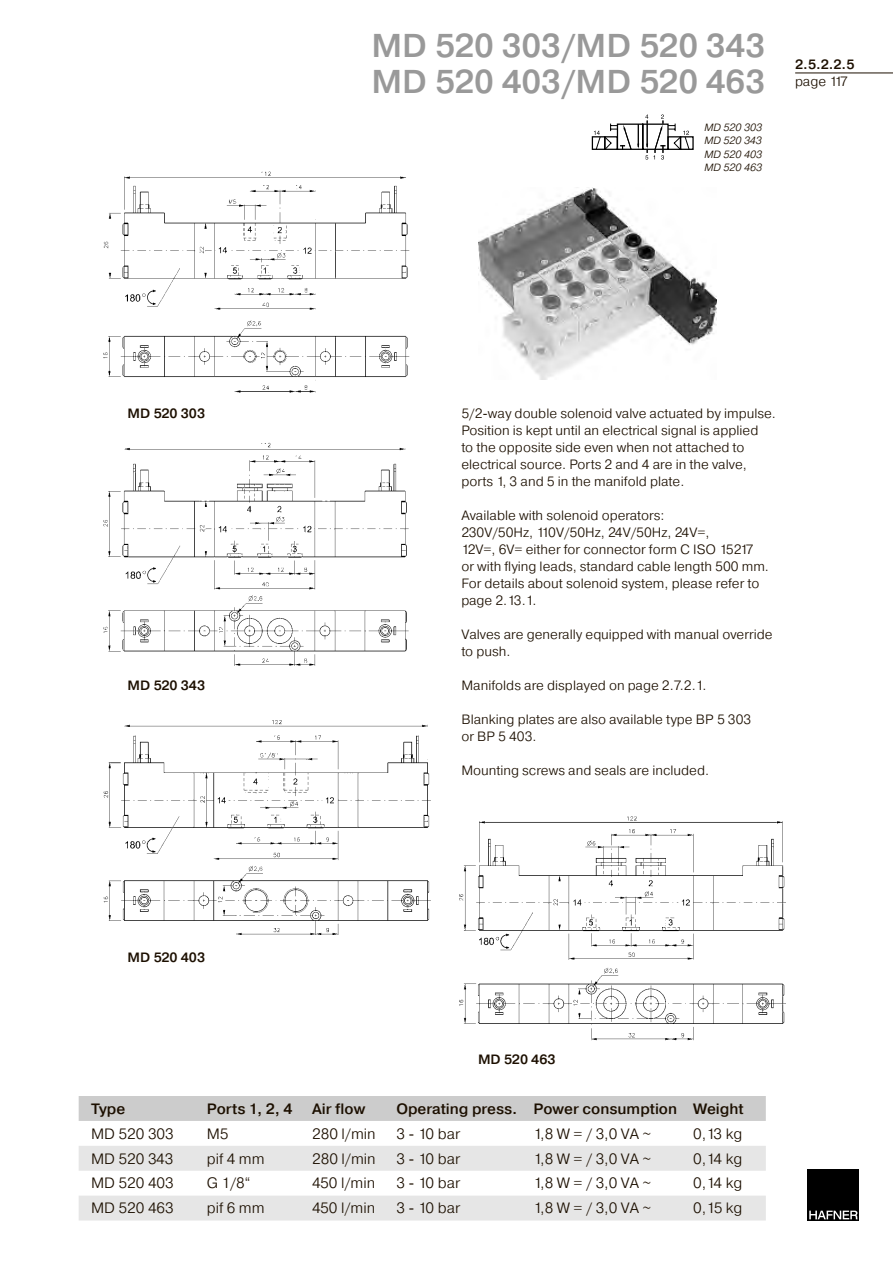
<style>
.page{position:relative;width:893px;height:1263px;background:#fff}
.page>*{position:absolute;margin:0;border:0;box-sizing:border-box;transform-origin:0 0}
.t1{font:500 33px "Pragmatica";color:#999}
.t2{font:300 15px "Pragmatica";color:#1c0f00}
.t3{font:500 15px "Pragmatica";color:#1c0f00}
.t4{font:300 13.5px/17px "Pragmatica";color:#1c0f00}
.t5{font:500 13.5px "Pragmatica";color:#1c0f00}
.t6{font:italic 300 10.5px/13.5px "Pragmatica";color:#1c0f00;text-align:justify}
</style>
<div class="page">
<div style="left:808px;top:1169px;width:51px;height:51px;background:#000"></div>
<svg style="left:809px;top:1210px;width:49px;height:9px"></svg>
<img style="left:478px;top:187px;width:238px;height:193px">
<div style="left:592px;top:136px;width:13px;height:14px;border:1px solid #000"></div>
<div style="left:680px;top:136px;width:14px;height:14px;border:1px solid #000"></div>
<svg style="left:594px;top:114px;width:96px;height:46px"></svg>
<img style="left:103px;top:442px;width:306px;height:224px">
<img style="left:103px;top:171px;width:307px;height:222px">
<img style="left:459px;top:816px;width:327px;height:225px">
<img style="left:103px;top:720px;width:328px;height:215px">
<hr style="left:795px;top:73px;width:98px;height:1px;background:#1c0f00">
<div style="left:79px;top:1096px;width:687px;height:25px;background:#ccc"></div>
<svg style="left:79px;top:1146px;width:687px;height:74px;fill:#e6e6e6"></svg>
<h1 class="t1" style="left:371px;top:25px;width:395px">MD 520 303/MD 520 343</h1>
<h1 class="t1" style="left:371px;top:61px;width:395px">MD 520 403/MD 520 463</h1>
<p class="t6" style="left:705px;top:120px;width:59px">MD 520 303<br>MD 520 343<br>MD 520 403<br>MD 520 463</p>
<p class="t5" style="left:795px;top:56px;width:61px">2.5.2.2.5</p>
<p class="t4" style="left:795px;top:73px;width:54px">page 117</p>
<p class="t5" style="left:128px;top:404px;width:79px">MD 520 303</p>
<p class="t5" style="left:128px;top:677px;width:79px">MD 520 343</p>
<p class="t5" style="left:128px;top:949px;width:79px">MD 520 403</p>
<p class="t4" style="left:461px;top:404px;width:316px">5/2-way double solenoid valve actuated by impulse.<br>Position is kept until an electrical signal is applied<br>to the opposite side even when not attached to electrical source. Ports 2 and 4 are in the valve, ports 1, 3 and 5 in the manifold plate.</p>
<p class="t4" style="left:461px;top:506px;width:309px">Available with solenoid operators:<br>230V/50Hz, 110V/50Hz, 24V/50Hz, 24V=,<br>12V=, 6V= either for connector form C ISO 15217 or with flying leads, standard cable length 500 mm.<br>For details about solenoid system, please refer to page 2.13.1.</p>
<p class="t4" style="left:461px;top:625px;width:313px">Valves are generally equipped with manual override to push.</p>
<p class="t4" style="left:461px;top:676px;width:247px">Manifolds are displayed on page 2.7.2.1.</p>
<p class="t4" style="left:461px;top:710px;width:291px">Blanking plates are also available type BP 5 303 or BP 5 403.</p>
<p class="t4" style="left:461px;top:761px;width:249px">Mounting screws and seals are included.</p>
<p class="t5" style="left:478px;top:1050px;width:79px">MD 520 463</p>
<p class="t3" style="left:91px;top:1099px;width:36px">Type</p>
<p class="t3" style="left:207px;top:1099px;width:87px">Ports 1, 2, 4</p>
<p class="t3" style="left:312px;top:1099px;width:55px">Air flow</p>
<p class="t3" style="left:396px;top:1099px;width:349px">Operating press. Power consumption Weight</p>
<p class="t2" style="left:91px;top:1124px;width:84px">MD 520 303</p>
<p class="t2" style="left:207px;top:1124px;width:23px">M5</p>
<p class="t2" style="left:312px;top:1124px;width:65px">280 l/min</p>
<p class="t2" style="left:396px;top:1124px;width:65px">3 - 10 bar</p>
<p class="t2" style="left:533px;top:1124px;width:120px">1,8 W = / 3,0 VA ~</p>
<p class="t2" style="left:693px;top:1124px;width:51px">0,13 kg</p>
<p class="t2" style="left:91px;top:1149px;width:84px">MD 520 343</p>
<p class="t2" style="left:207px;top:1149px;width:59px">pif 4 mm</p>
<p class="t2" style="left:312px;top:1149px;width:65px">280 l/min</p>
<p class="t2" style="left:396px;top:1149px;width:65px">3 - 10 bar</p>
<p class="t2" style="left:533px;top:1149px;width:120px">1,8 W = / 3,0 VA ~</p>
<p class="t2" style="left:693px;top:1149px;width:51px">0,14 kg</p>
<p class="t2" style="left:91px;top:1174px;width:84px">MD 520 403</p>
<p class="t2" style="left:207px;top:1174px;width:45px">G 1/8“</p>
<p class="t2" style="left:312px;top:1174px;width:65px">450 l/min</p>
<p class="t2" style="left:396px;top:1174px;width:65px">3 - 10 bar</p>
<p class="t2" style="left:533px;top:1174px;width:120px">1,8 W = / 3,0 VA ~</p>
<p class="t2" style="left:693px;top:1174px;width:51px">0,14 kg</p>
<p class="t2" style="left:91px;top:1198px;width:84px">MD 520 463</p>
<p class="t2" style="left:207px;top:1198px;width:59px">pif 6 mm</p>
<p class="t2" style="left:312px;top:1198px;width:65px">450 l/min</p>
<p class="t2" style="left:396px;top:1198px;width:65px">3 - 10 bar</p>
<p class="t2" style="left:533px;top:1198px;width:120px">1,8 W = / 3,0 VA ~</p>
<p class="t2" style="left:693px;top:1198px;width:51px">0,15 kg</p>
</div>
